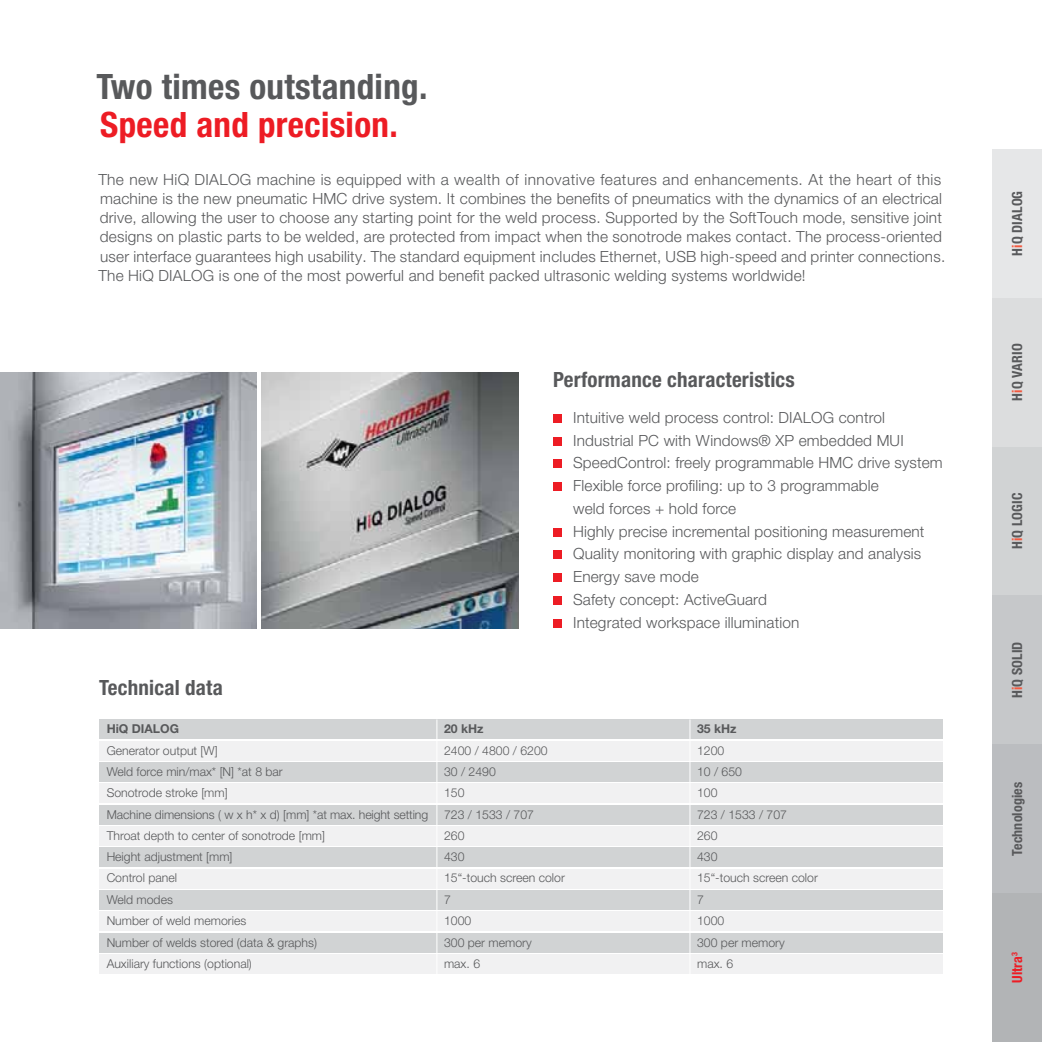
<style>
.page{position:relative;width:1042px;height:1042px;background:#fff}
.page>*{position:absolute;margin:0;border:0;box-sizing:border-box;transform-origin:0 0}
.t1{font:700 condensed 35px "Helvetica Neue LT Pro";letter-spacing:.01em;color:#58595b}
.t2{font:700 condensed 35px "Helvetica Neue LT Pro";letter-spacing:.01em;color:#ed1c24}
.t3{font:700 condensed 21px "Helvetica Neue LT Pro";letter-spacing:.01em;color:#58595b}
.t4{font:300 15.4px/22.8px "Helvetica Neue LT Pro";letter-spacing:.015em;color:#58595b}
.t5{font:700 condensed 14px "Helvetica Neue LT Pro";letter-spacing:.01em;color:#58595b}
.t6{font:700 condensed 14px "Helvetica Neue LT Pro";letter-spacing:.01em;color:#ed1c24}
.t7{font:300 12.25px "Helvetica Neue LT Pro";color:#58595b}
.t8{font:700 12.25px "Helvetica Neue LT Pro";color:#58595b}
.s1{color:#f15a40}
</style>
<div class="page">
<img style="left:0;top:372px;width:257px;height:257px">
<img style="left:262px;top:372px;width:256px;height:257px">
<div style="left:99px;top:954px;width:844px;height:20px;background:#f1f1f2"></div>
<div style="left:99px;top:719px;width:844px;height:20px;background:#d1d3d4"></div>
<div style="left:99px;top:741px;width:844px;height:19px;background:#f1f1f2"></div>
<div style="left:99px;top:762px;width:844px;height:20px;background:#d1d3d4"></div>
<div style="left:99px;top:783px;width:844px;height:20px;background:#f1f1f2"></div>
<div style="left:99px;top:805px;width:844px;height:19px;background:#d1d3d4"></div>
<div style="left:99px;top:826px;width:844px;height:20px;background:#f1f1f2"></div>
<div style="left:99px;top:847px;width:844px;height:20px;background:#d1d3d4"></div>
<div style="left:99px;top:869px;width:844px;height:19px;background:#f1f1f2"></div>
<div style="left:99px;top:890px;width:844px;height:20px;background:#d1d3d4"></div>
<div style="left:99px;top:911px;width:844px;height:20px;background:#f1f1f2"></div>
<div style="left:99px;top:933px;width:844px;height:19px;background:#d1d3d4"></div>
<hr style="left:437px;top:719px;width:1px;height:256px;background:#fff">
<hr style="left:689px;top:719px;width:1px;height:256px;background:#fff">
<div style="left:553px;top:414px;width:9px;height:9px;background:#ed1c24"></div>
<div style="left:553px;top:437px;width:9px;height:8px;background:#ed1c24"></div>
<div style="left:553px;top:459px;width:9px;height:9px;background:#ed1c24"></div>
<div style="left:553px;top:482px;width:9px;height:9px;background:#ed1c24"></div>
<div style="left:553px;top:528px;width:9px;height:8px;background:#ed1c24"></div>
<div style="left:553px;top:550px;width:9px;height:9px;background:#ed1c24"></div>
<div style="left:553px;top:573px;width:9px;height:9px;background:#ed1c24"></div>
<div style="left:553px;top:596px;width:9px;height:9px;background:#ed1c24"></div>
<div style="left:553px;top:619px;width:9px;height:8px;background:#ed1c24"></div>
<div style="left:992px;top:149px;width:50px;height:149px;background:#e6e7e8"></div>
<div style="left:992px;top:298px;width:50px;height:148px;background:#dcddde"></div>
<div style="left:992px;top:446px;width:50px;height:149px;background:#d1d3d4"></div>
<div style="left:992px;top:595px;width:50px;height:149px;background:#c6c8ca"></div>
<div style="left:992px;top:744px;width:50px;height:149px;background:#bbbdc0"></div>
<div style="left:992px;top:893px;width:50px;height:149px;background:#b2b4b6"></div>
<h1 class="t1" style="left:96px;top:74px;width:333px">Two times outstanding.</h1>
<h1 class="t2" style="left:100px;top:112px;width:299px">Speed and precision.</h1>
<p class="t4" style="left:98px;top:171px;width:848px;line-height:19.2px">The new HiQ DIALOG machine is equipped with a wealth of innovative features and enhancements. At the heart of this machine is the new pneumatic HMC drive system. It combines the benefits of pneumatics with the dynamics of an electrical drive, allowing the user to choose any starting point for the weld process. Supported by the SoftTouch mode, sensitive joint designs on plastic parts to be welded, are protected from impact when the sonotrode makes contact. The process-oriented user interface guarantees high usability. The standard equipment includes Ethernet, USB high-speed and printer connections.<br>The HiQ DIALOG is one of the most powerful and benefit packed ultrasonic welding systems worldwide!</p>
<h2 class="t3" style="left:553px;top:372px;width:243px">Performance characteristics</h2>
<h2 class="t3" style="left:99px;top:680px;width:125px">Technical data</h2>
<p class="t4" style="left:573px;top:408px;width:371px">Intuitive weld process control: DIALOG control Industrial PC with Windows® XP embedded MUI SpeedControl: freely programmable HMC drive system Flexible force profiling: up to 3 programmable<br>weld forces + hold force<br>Highly precise incremental positioning measurement Quality monitoring with graphic display and analysis Energy save mode<br>Safety concept: ActiveGuard<br>Integrated workspace illumination</p>
<p class="t8" style="left:107px;top:724px;width:74px">HiQ DIALOG</p>
<p class="t8" style="left:444px;top:724px;width:41px">20 kHz</p>
<p class="t8" style="left:697px;top:724px;width:41px">35 kHz</p>
<p class="t7" style="left:107px;top:746px;width:112px">Generator output [W]</p>
<p class="t7" style="left:444px;top:746px;width:105px">2400 / 4800 / 6200</p>
<p class="t7" style="left:697px;top:746px;width:29px">1200</p>
<p class="t7" style="left:107px;top:767px;width:178px">Weld force min/max* [N] *at 8 bar</p>
<p class="t7" style="left:444px;top:767px;width:53px">30 / 2490</p>
<p class="t7" style="left:697px;top:767px;width:46px">10 / 650</p>
<p class="t7" style="left:107px;top:788px;width:122px">Sonotrode stroke [mm]</p>
<p class="t7" style="left:444px;top:788px;width:22px">150</p>
<p class="t7" style="left:697px;top:788px;width:22px">100</p>
<p class="t7" style="left:107px;top:810px;width:323px">Machine dimensions ( w x h* x d) [mm] *at max. height setting</p>
<p class="t7" style="left:444px;top:810px;width:91px">723 / 1533 / 707</p>
<p class="t7" style="left:697px;top:810px;width:91px">723 / 1533 / 707</p>
<p class="t7" style="left:107px;top:831px;width:220px">Throat depth to center of sonotrode [mm]</p>
<p class="t7" style="left:444px;top:831px;width:22px">260</p>
<p class="t7" style="left:697px;top:831px;width:22px">260</p>
<p class="t7" style="left:107px;top:852px;width:127px">Height adjustment [mm]</p>
<p class="t7" style="left:444px;top:852px;width:22px">430</p>
<p class="t7" style="left:697px;top:852px;width:22px">430</p>
<p class="t7" style="left:107px;top:873px;width:72px">Control panel</p>
<p class="t7" style="left:444px;top:873px;width:122px">15“-touch screen color</p>
<p class="t7" style="left:697px;top:873px;width:122px">15“-touch screen color</p>
<p class="t7" style="left:107px;top:895px;width:68px">Weld modes</p>
<p class="t7" style="left:444px;top:895px;width:8px">7</p>
<p class="t7" style="left:697px;top:895px;width:8px">7</p>
<p class="t7" style="left:107px;top:916px;width:141px">Number of weld memories</p>
<p class="t7" style="left:444px;top:916px;width:29px">1000</p>
<p class="t7" style="left:697px;top:916px;width:29px">1000</p>
<p class="t7" style="left:107px;top:938px;width:212px">Number of welds stored (data &amp; graphs)</p>
<p class="t7" style="left:444px;top:938px;width:89px">300 per memory</p>
<p class="t7" style="left:697px;top:938px;width:89px">300 per memory</p>
<p class="t7" style="left:107px;top:959px;width:147px">Auxiliary functions (optional)</p>
<p class="t7" style="left:444px;top:959px;width:38px">max. 6</p>
<p class="t7" style="left:697px;top:959px;width:38px">max. 6</p>
<p class="t5" style="left:1012px;top:256px;width:67px;rotate:-90deg">H<span class="s1">i</span>Q DIALOG</p>
<p class="t5" style="left:1012px;top:401px;width:59px;rotate:-90deg">H<span class="s1">i</span>Q VARIO</p>
<p class="t5" style="left:1012px;top:549px;width:58px;rotate:-90deg">H<span class="s1">i</span>Q LOGIC</p>
<p class="t5" style="left:1012px;top:698px;width:58px;rotate:-90deg">H<span class="s1">i</span>Q SOLID</p>
<p class="t5" style="left:1012px;top:856px;width:76px;rotate:-90deg">Technologies</p>
<p class="t6" style="left:1012px;top:983px;width:33px;rotate:-90deg">Ultra<sup>3</sup></p>
</div>
